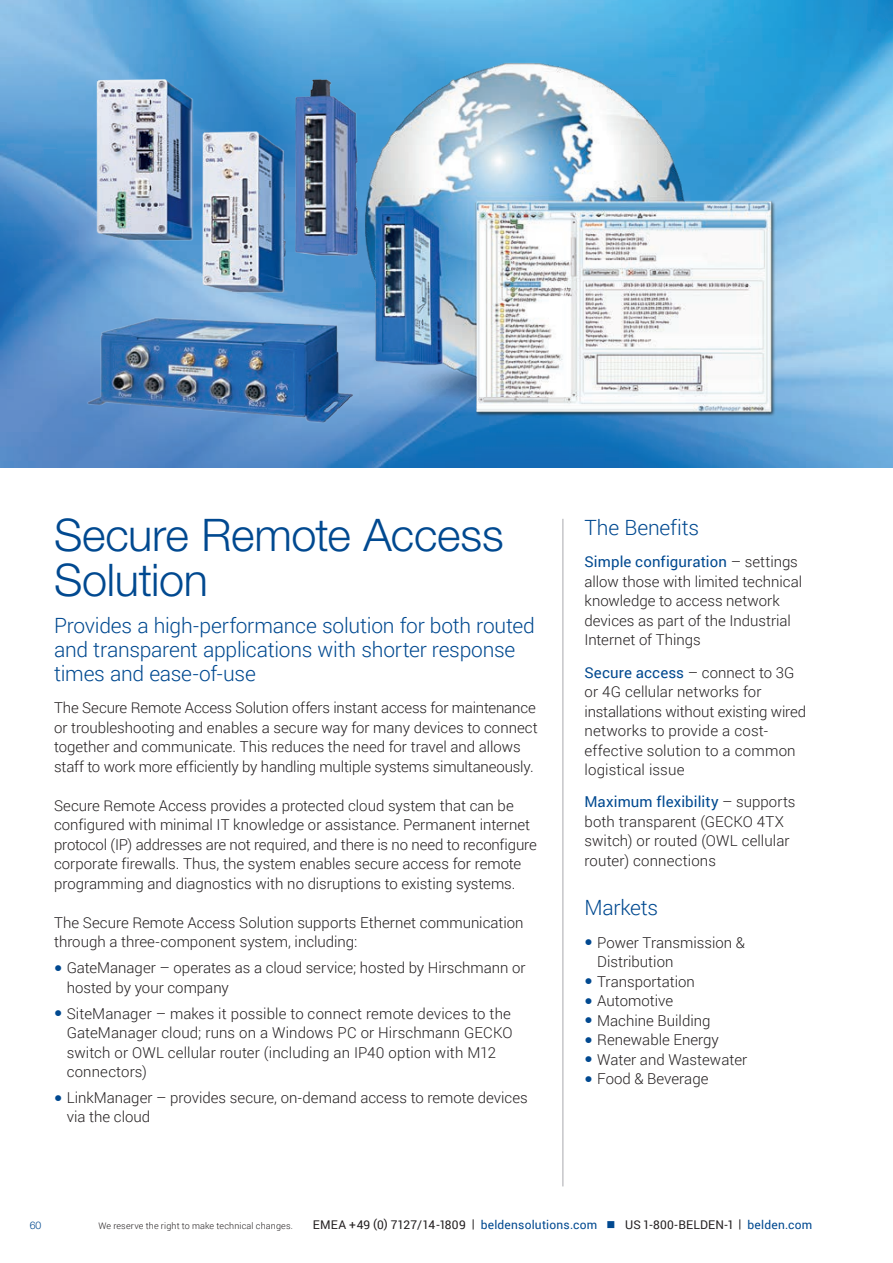
<style>
.page{position:relative;width:893px;height:1263px;background:#fff}
.page>*{position:absolute;margin:0;border:0;box-sizing:border-box;transform-origin:0 0}
.t1{font:300 45px/45px "Helvetica Neue";letter-spacing:-.005em;color:#014990}
.t2{font:300 21px/24px "Roboto";letter-spacing:-.01em;color:#014990}
.t3{font:300 15px/19.5px "Roboto";color:#231f20}
.t4{font:12px "Roboto";letter-spacing:.02em;color:#231f20}
.t5{font:300 10.5px "Helvetica Neue";color:#014990}
.t6{font:300 9px "Roboto";letter-spacing:.02em;color:#231f20}
.s1{font-family:"Helvetica Neue";font-weight:400;font-size:16.5px;color:#014990}
.s2{font-weight:400;color:#014990}
.s3{color:#014990}
</style>
<div class="page">
<img style="left:0;top:0;width:893px;height:468px">
<hr style="left:562px;top:519px;width:1px;height:667px;background:#a8a9ad">
<img style="left:60px;top:46px;width:731px;height:394px">
<h1 class="t1" style="left:54px;top:512px;width:451px">Secure Remote Access<br>Solution</h1>
<h2 class="t2" style="left:54px;top:613px;width:482px">Provides a high-performance solution for both routed and transparent applications with shorter response times and ease-of-use</h2>
<p class="t3" style="left:54px;top:698px;width:485px">The Secure Remote Access Solution offers instant access for maintenance or troubleshooting and enables a secure way for many devices to connect together and communicate. This reduces the need for travel and allows staff to work more efficiently by handling multiple systems simultaneously.</p>
<p class="t3" style="left:54px;top:795px;width:484px">Secure Remote Access provides a protected cloud system that can be configured with minimal IT knowledge or assistance. Permanent internet protocol (IP) addresses are not required, and there is no need to reconfigure corporate firewalls. Thus, the system enables secure access for remote programming and diagnostics with no disruptions to existing systems.</p>
<p class="t3" style="left:54px;top:912px;width:471px">The Secure Remote Access Solution supports Ethernet communication through a three-component system, including:</p>
<p class="t3" style="left:67px;top:957px;width:460px;text-indent:-13px"><span class="s1">•</span> GateManager – operates as a cloud service; hosted by Hirschmann or hosted by your company</p>
<p class="t3" style="left:67px;top:1003px;width:447px;text-indent:-13px"><span class="s1">•</span> SiteManager – makes it possible to connect remote devices to the GateManager cloud; runs on a Windows PC or Hirschmann GECKO switch or OWL cellular router (including an IP40 option with M12 connectors)</p>
<p class="t3" style="left:67px;top:1087px;width:463px;text-indent:-13px"><span class="s1">•</span> LinkManager – provides secure, on-demand access to remote devices via the cloud</p>
<h2 class="t2" style="left:584px;top:515px;width:116px">The Benefits</h2>
<p class="t3" style="left:584px;top:552px;width:219px"><span class="s2">Simple configuration</span> – settings allow those with limited technical knowledge to access network devices as part of the Industrial<br>Internet of Things</p>
<p class="t3" style="left:584px;top:662px;width:223px"><span class="s2">Secure access</span> – connect to 3G or 4G cellular networks for installations without existing wired networks to provide a cost&shy;effective solution to a common logistical issue</p>
<p class="t3" style="left:584px;top:792px;width:213px"><span class="s2">Maximum flexibility</span> – supports both transparent (GECKO 4TX switch) or routed (OWL cellular router) connections</p>
<h2 class="t2" style="left:584px;top:895px;width:75px">Markets</h2>
<p class="t3" style="left:597px;top:932px;width:149px;text-indent:-13px"><span class="s1">•</span> Power Transmission &amp;<br>Distribution</p>
<p class="t3" style="left:584px;top:971px;width:112px"><span class="s1">•</span> Transportation</p>
<p class="t3" style="left:584px;top:990px;width:90px"><span class="s1">•</span> Automotive</p>
<p class="t3" style="left:584px;top:1010px;width:128px"><span class="s1">•</span> Machine Building</p>
<p class="t3" style="left:584px;top:1029px;width:136px"><span class="s1">•</span> Renewable Energy</p>
<p class="t3" style="left:584px;top:1049px;width:164px"><span class="s1">•</span> Water and Wastewater</p>
<p class="t3" style="left:584px;top:1068px;width:125px"><span class="s1">•</span> Food &amp; Beverage</p>
<p class="t5" style="left:30px;top:1219px;width:13px">60</p>
<p class="t6" style="left:98px;top:1219px;width:196px">We reserve the right to make technical changes.</p>
<p class="t4" style="left:313px;top:1216px;width:501px">EMEA +49 (0) 7127/14-1809 | <span class="s3">beldensolutions.com</span> <span class="s3">■</span> US 1-800-BELDEN-1 | <span class="s3">belden.com</span></p>
</div>
